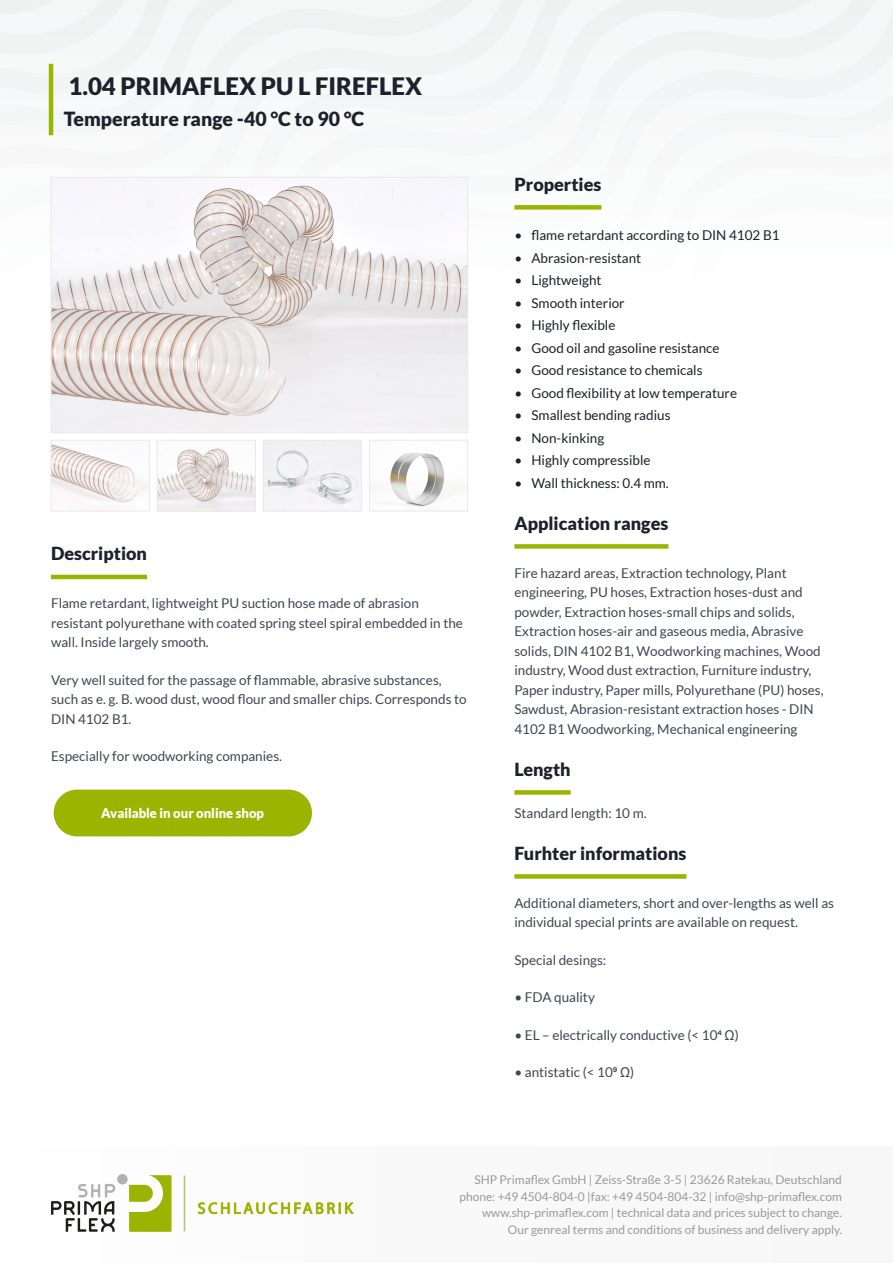
<style>
.page{position:relative;width:893px;height:1263px;background:#fff}
.page>*{position:absolute;margin:0;border:0;box-sizing:border-box;transform-origin:0 0}
.t1{font:900 24px "Lato";color:#1e212b}
.t2{font:900 19.5px "Lato";color:#1e212b}
.t3{font:900 18px "Lato";color:#1e212b}
.t4{font:13.5px/19.5px "Lato";color:#414552}
.t5{font:13.5px "Lato";color:#1e212b}
.t6{font:900 13.5px "Lato";color:#fff;scale:.96 1}
.t7{font:12px/16.5px "Lato";color:#9a9a9a;text-align:right}
.s1{font-family:"Arial"}
</style>
<div class="page">
<div style="left:0;top:0;width:893px;height:281px;background:#f7f8f8"></div>
<div style="left:0;top:1146px;width:893px;height:117px;background:#f9f9f9"></div>
<svg style="left:129px;top:1175px;width:43px;height:57px"></svg>
<svg style="left:51px;top:1184px;width:64px;height:48px"></svg>
<div style="left:117px;top:1174px;width:11px;height:10px;background:#b2b2b2;border-radius:50%"></div>
<div style="left:183px;top:1175px;width:2px;height:57px;background:#a0b100;border:1px solid #eaeaea"></div>
<svg style="left:198px;top:1202px;width:156px;height:12px"></svg>
<hr style="left:49px;top:64px;width:4px;height:71px;background:#9ab500">
<img style="left:53px;top:185px;width:413px;height:246px">
<div style="left:51px;top:177px;width:417px;height:256px;border:1px solid #eaeaea"></div>
<img style="left:53px;top:444px;width:95px;height:59px">
<div style="left:51px;top:440px;width:99px;height:71px;border:1px solid #eaeaea"></div>
<img style="left:159px;top:448px;width:95px;height:61px">
<div style="left:157px;top:440px;width:99px;height:71px;border:1px solid #eaeaea"></div>
<img style="left:265px;top:442px;width:95px;height:67px">
<div style="left:263px;top:440px;width:99px;height:71px;border:1px solid #eaeaea"></div>
<img style="left:373px;top:452px;width:89px;height:55px">
<div style="left:369px;top:440px;width:99px;height:71px;border:1px solid #eaeaea"></div>
<div style="left:514px;top:205px;width:87px;height:5px;background:#9ab500"></div>
<div style="left:514px;top:544px;width:154px;height:5px;background:#9ab500"></div>
<div style="left:514px;top:790px;width:57px;height:5px;background:#9ab500"></div>
<div style="left:514px;top:874px;width:172px;height:5px;background:#9ab500"></div>
<hr style="left:51px;top:575px;width:96px;height:4px;background:#9ab500">
<div style="left:54px;top:790px;width:258px;height:46px;background:#9ab500;border-radius:23px"></div>
<h1 class="t1" style="left:68px;top:75px;width:355px">1.04 PRIMAFLEX PU L FIREFLEX</h1>
<h2 class="t2" style="left:64px;top:110px;width:302px">Temperature range -40 °C to 90 °C</h2>
<h3 class="t3" style="left:51px;top:546px;width:97px">Description</h3>
<p class="t4" style="left:51px;top:594px;width:413px">Flame retardant, lightweight PU suction hose made of abrasion resistant polyurethane with coated spring steel spiral embedded in the wall. Inside largely smooth.</p>
<p class="t4" style="left:51px;top:671px;width:417px">Very well suited for the passage of flammable, abrasive substances, such as e. g. B. wood dust, wood flour and smaller chips. Corresponds to<br>DIN 4102 B1.</p>
<p class="t4" style="left:51px;top:747px;width:233px">Especially for woodworking companies.</p>
<p class="t6" style="left:101px;top:807px;width:171px">Available in our online shop</p>
<h3 class="t3" style="left:514px;top:176px;width:89px">Properties</h3>
<p class="t5" style="left:514px;top:229px;width:267px">• flame retardant according to DIN 4102 B1</p>
<p class="t5" style="left:514px;top:252px;width:128px">• Abrasion-resistant</p>
<p class="t5" style="left:514px;top:274px;width:89px">• Lightweight</p>
<p class="t5" style="left:514px;top:297px;width:112px">• Smooth interior</p>
<p class="t5" style="left:514px;top:319px;width:103px">• Highly flexible</p>
<p class="t5" style="left:514px;top:342px;width:207px">• Good oil and gasoline resistance</p>
<p class="t5" style="left:514px;top:364px;width:190px">• Good resistance to chemicals</p>
<p class="t5" style="left:514px;top:387px;width:224px">• Good flexibility at low temperature</p>
<p class="t5" style="left:514px;top:409px;width:158px">• Smallest bending radius</p>
<p class="t5" style="left:514px;top:432px;width:91px">• Non-kinking</p>
<p class="t5" style="left:514px;top:454px;width:138px">• Highly compressible</p>
<p class="t5" style="left:514px;top:477px;width:156px">• Wall thickness: 0.4 mm.</p>
<h3 class="t3" style="left:514px;top:515px;width:155px">Application ranges</h3>
<p class="t4" style="left:514px;top:564px;width:311px">Fire hazard areas, Extraction technology, Plant engineering, PU hoses, Extraction hoses-dust and powder, Extraction hoses-small chips and solids, Extraction hoses-air and gaseous media, Abrasive solids, DIN 4102 B1, Woodworking machines, Wood industry, Wood dust extraction, Furniture industry, Paper industry, Paper mills, Polyurethane (PU) hoses, Sawdust, Abrasion-resistant extraction hoses - DIN 4102 B1 Woodworking, Mechanical engineering</p>
<h3 class="t3" style="left:514px;top:761px;width:58px">Length</h3>
<p class="t4" style="left:514px;top:804px;width:134px">Standard length: 10 m.</p>
<h3 class="t3" style="left:514px;top:845px;width:173px">Furhter informations</h3>
<p class="t4" style="left:514px;top:894px;width:321px">Additional diameters, short and over-lengths as well as individual special prints are available on request.</p>
<p class="t4" style="left:514px;top:951px;width:93px">Special desings:</p>
<p class="t4" style="left:514px;top:988px;width:82px">• FDA quality</p>
<p class="t4" style="left:514px;top:1026px;width:226px">• EL – electrically conductive (&lt; 10<span class="s1">⁴ Ω</span>)</p>
<p class="t4" style="left:514px;top:1063px;width:121px">• antistatic (&lt; 10<span class="s1">⁹ Ω</span>)</p>
<p class="t7" style="left:459px;top:1172px;width:384px">SHP Primaflex GmbH | Zeiss-Straße 3-5 | 23626 Ratekau, Deutschland phone: +49 4504-804-0 |fax: +49 4504-804-32 | info@shp-primaflex.com www.shp-primaflex.com | technical data and prices subject to change.<br>Our genreal terms and conditions of business and delivery apply.</p>
</div>
